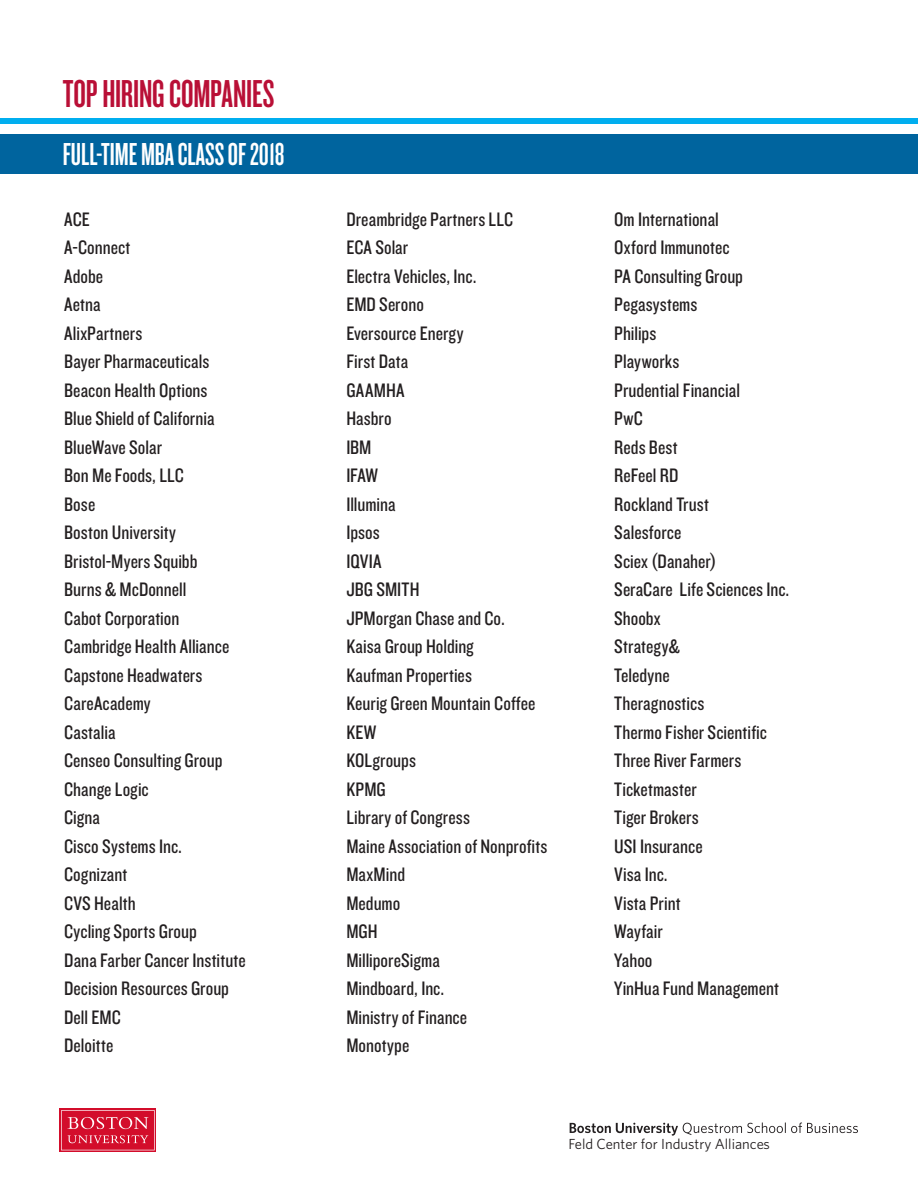
<style>
.page{position:relative;width:918px;height:1188px;background:#fff}
.page>*{position:absolute;margin:0;border:0;box-sizing:border-box;transform-origin:0 0}
.t1{font:40.5px "Knockout HTF47 Bantamweight";letter-spacing:-.005em;color:#b90f36}
.t2{font:33px "Knockout HTF47 Bantamweight";color:#fff}
.t3{font:20.25px "Knockout 29 Junior Ltweight";color:#231f20}
.t4{font:14.55px "Whitney";color:#231f20}
</style>
<div class="page">
<div style="left:0;top:134px;width:918px;height:39px;background:#00649e"></div>
<div style="left:0;top:118px;width:918px;height:6px;background:#00aeef"></div>
<div style="left:60px;top:1109px;width:96px;height:43px;background:#e46f81"></div>
<svg style="left:61px;top:1110px;width:94px;height:40px;background:#d92f49"></svg>
<svg style="left:570px;top:1122px;width:288px;height:14px"></svg>
<p class="t1" style="left:63px;top:73px;width:213px">TOP HIRING COMPANIES</p>
<p class="t2" style="left:63px;top:138px;width:224px">FULL-TIME MBA CLASS OF 2018</p>
<p class="t3" style="left:64px;top:206px;width:27px">ACE</p>
<p class="t3" style="left:64px;top:235px;width:68px">A-Connect</p>
<p class="t3" style="left:64px;top:263px;width:41px">Adobe</p>
<p class="t3" style="left:64px;top:292px;width:38px">Aetna</p>
<p class="t3" style="left:64px;top:320px;width:80px">AlixPartners</p>
<p class="t3" style="left:64px;top:349px;width:147px">Bayer Pharmaceuticals</p>
<p class="t3" style="left:64px;top:377px;width:145px">Beacon Health Options</p>
<p class="t3" style="left:64px;top:406px;width:152px">Blue Shield of California</p>
<p class="t3" style="left:64px;top:434px;width:99px">BlueWave Solar</p>
<p class="t3" style="left:64px;top:463px;width:121px">Bon Me Foods, LLC</p>
<p class="t3" style="left:64px;top:491px;width:33px">Bose</p>
<p class="t3" style="left:64px;top:520px;width:113px">Boston University</p>
<p class="t3" style="left:64px;top:548px;width:135px">Bristol-Myers Squibb</p>
<p class="t3" style="left:64px;top:577px;width:124px">Burns &amp; McDonnell</p>
<p class="t3" style="left:64px;top:605px;width:117px">Cabot Corporation</p>
<p class="t3" style="left:64px;top:634px;width:167px">Cambridge Health Alliance</p>
<p class="t3" style="left:64px;top:662px;width:140px">Capstone Headwaters</p>
<p class="t3" style="left:64px;top:691px;width:88px">CareAcademy</p>
<p class="t3" style="left:64px;top:719px;width:53px">Castalia</p>
<p class="t3" style="left:64px;top:748px;width:160px">Censeo Consulting Group</p>
<p class="t3" style="left:64px;top:776px;width:86px">Change Logic</p>
<p class="t3" style="left:64px;top:805px;width:37px">Cigna</p>
<p class="t3" style="left:64px;top:833px;width:119px">Cisco Systems Inc.</p>
<p class="t3" style="left:64px;top:862px;width:65px">Cognizant</p>
<p class="t3" style="left:64px;top:890px;width:73px">CVS Health</p>
<p class="t3" style="left:64px;top:919px;width:134px">Cycling Sports Group</p>
<p class="t3" style="left:64px;top:947px;width:183px">Dana Farber Cancer Institute</p>
<p class="t3" style="left:64px;top:976px;width:166px">Decision Resources Group</p>
<p class="t3" style="left:64px;top:1004px;width:58px">Dell EMC</p>
<p class="t3" style="left:64px;top:1033px;width:51px">Deloitte</p>
<p class="t3" style="left:346px;top:206px;width:168px">Dreambridge Partners LLC</p>
<p class="t3" style="left:346px;top:235px;width:63px">ECA Solar</p>
<p class="t3" style="left:346px;top:263px;width:132px">Electra Vehicles, Inc.</p>
<p class="t3" style="left:346px;top:292px;width:79px">EMD Serono</p>
<p class="t3" style="left:346px;top:320px;width:119px">Eversource Energy</p>
<p class="t3" style="left:346px;top:349px;width:63px">First Data</p>
<p class="t3" style="left:346px;top:377px;width:60px">GAAMHA</p>
<p class="t3" style="left:346px;top:406px;width:47px">Hasbro</p>
<p class="t3" style="left:346px;top:434px;width:27px">IBM</p>
<p class="t3" style="left:346px;top:463px;width:33px">IFAW</p>
<p class="t3" style="left:346px;top:491px;width:51px">Illumina</p>
<p class="t3" style="left:346px;top:520px;width:35px">Ipsos</p>
<p class="t3" style="left:346px;top:548px;width:37px">IQVIA</p>
<p class="t3" style="left:346px;top:577px;width:75px">JBG SMITH</p>
<p class="t3" style="left:346px;top:605px;width:160px">JPMorgan Chase and Co.</p>
<p class="t3" style="left:346px;top:634px;width:129px">Kaisa Group Holding</p>
<p class="t3" style="left:346px;top:662px;width:127px">Kaufman Properties</p>
<p class="t3" style="left:346px;top:691px;width:191px">Keurig Green Mountain Coffee</p>
<p class="t3" style="left:346px;top:719px;width:32px">KEW</p>
<p class="t3" style="left:346px;top:748px;width:71px">KOLgroups</p>
<p class="t3" style="left:346px;top:776px;width:41px">KPMG</p>
<p class="t3" style="left:346px;top:805px;width:125px">Library of Congress</p>
<p class="t3" style="left:346px;top:833px;width:202px">Maine Association of Nonprofits</p>
<p class="t3" style="left:346px;top:862px;width:60px">MaxMind</p>
<p class="t3" style="left:346px;top:890px;width:55px">Medumo</p>
<p class="t3" style="left:346px;top:919px;width:33px">MGH</p>
<p class="t3" style="left:346px;top:947px;width:95px">MilliporeSigma</p>
<p class="t3" style="left:346px;top:976px;width:99px">Mindboard, Inc.</p>
<p class="t3" style="left:346px;top:1004px;width:122px">Ministry of Finance</p>
<p class="t3" style="left:346px;top:1033px;width:64px">Monotype</p>
<p class="t3" style="left:614px;top:206px;width:106px">Om International</p>
<p class="t3" style="left:614px;top:235px;width:117px">Oxford Immunotec</p>
<p class="t3" style="left:614px;top:263px;width:130px">PA Consulting Group</p>
<p class="t3" style="left:614px;top:292px;width:85px">Pegasystems</p>
<p class="t3" style="left:614px;top:320px;width:44px">Philips</p>
<p class="t3" style="left:614px;top:349px;width:67px">Playworks</p>
<p class="t3" style="left:614px;top:377px;width:127px">Prudential Financial</p>
<p class="t3" style="left:614px;top:406px;width:30px">PwC</p>
<p class="t3" style="left:614px;top:434px;width:65px">Reds Best</p>
<p class="t3" style="left:614px;top:463px;width:66px">ReFeel RD</p>
<p class="t3" style="left:614px;top:491px;width:96px">Rockland Trust</p>
<p class="t3" style="left:614px;top:520px;width:69px">Salesforce</p>
<p class="t3" style="left:614px;top:548px;width:104px">Sciex (Danaher)</p>
<p class="t3" style="left:614px;top:577px;width:177px">SeraCare Life Sciences Inc.</p>
<p class="t3" style="left:614px;top:605px;width:48px">Shoobx</p>
<p class="t3" style="left:614px;top:634px;width:67px">Strategy&amp;</p>
<p class="t3" style="left:614px;top:662px;width:57px">Teledyne</p>
<p class="t3" style="left:614px;top:691px;width:92px">Theragnostics</p>
<p class="t3" style="left:614px;top:719px;width:154px">Thermo Fisher Scientific</p>
<p class="t3" style="left:614px;top:748px;width:129px">Three River Farmers</p>
<p class="t3" style="left:614px;top:776px;width:84px">Ticketmaster</p>
<p class="t3" style="left:614px;top:805px;width:86px">Tiger Brokers</p>
<p class="t3" style="left:614px;top:833px;width:90px">USI Insurance</p>
<p class="t3" style="left:614px;top:862px;width:55px">Visa Inc.</p>
<p class="t3" style="left:614px;top:890px;width:68px">Vista Print</p>
<p class="t3" style="left:614px;top:919px;width:50px">Wayfair</p>
<p class="t3" style="left:614px;top:947px;width:40px">Yahoo</p>
<p class="t3" style="left:614px;top:976px;width:166px">YinHua Fund Management</p>
<p class="t4" style="left:569px;top:1135px;width:203px">Feld Center for Industry Alliances</p>
</div>
